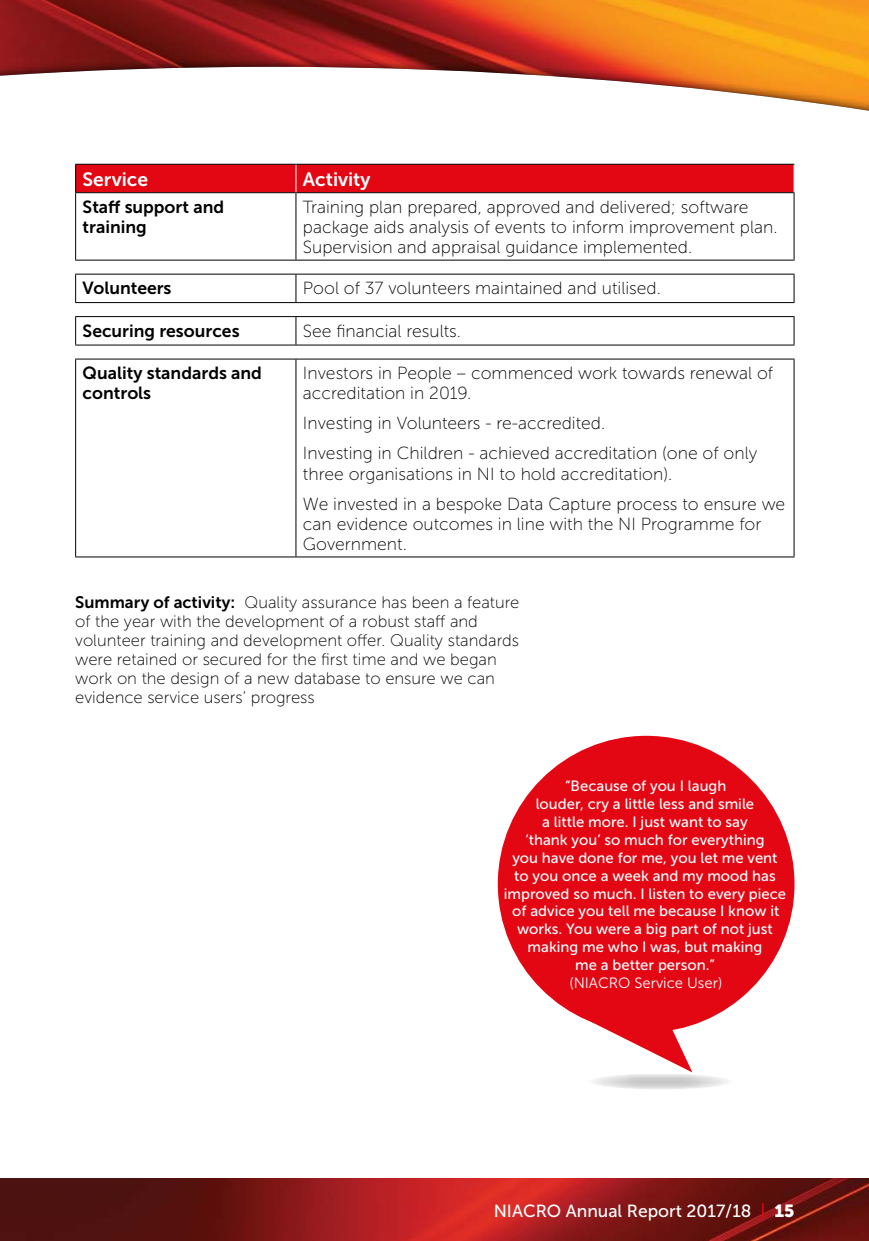
<style>
.page{position:relative;width:869px;height:1241px;background:#fff}
.page>*{position:absolute;margin:0;border:0;box-sizing:border-box;transform-origin:0 0}
.t1{font:19.25px "Museo Sans 700";color:#fff}
.t2{font:17.5px/20.1px "Museo Sans 100";color:#000}
.t3{font:17.5px/20.1px "Museo Sans 700";color:#000}
.t4{font:17.5px "Museo Sans 500";color:#fff}
.t5{font:16.62px/19.1px "Museo Sans 100";color:#000}
.t6{font:14.88px/17.8px "Museo Sans 500";color:#fff;text-align:center}
.t7{font:14.88px "Museo Sans 300";color:#fff}
.s1{font-family:"Museo Sans 700"}
.s2{color:#e30613}
.s3{font-family:"Museo Sans 900"}
</style>
<div class="page">
<img style="left:0;top:1178px;width:868px;height:62px">
<svg style="left:0;top:0;width:868px;height:165px"></svg>
<svg style="left:76px;top:193px;width:717px;height:363px"></svg>
<hr style="left:75px;top:193px;width:1px;height:67px;background:#000">
<hr style="left:295px;top:193px;width:1px;height:67px;background:#000">
<hr style="left:793px;top:193px;width:1px;height:67px;background:#000">
<hr style="left:75px;top:260px;width:221px;height:1px;background:#000">
<hr style="left:296px;top:260px;width:498px;height:1px;background:#000">
<hr style="left:75px;top:274px;width:221px;height:1px;background:#000">
<svg style="left:75px;top:274px;width:1px;height:28px"></svg>
<hr style="left:296px;top:274px;width:498px;height:1px;background:#000">
<svg style="left:295px;top:274px;width:1px;height:28px"></svg>
<svg style="left:793px;top:274px;width:1px;height:28px"></svg>
<hr style="left:75px;top:302px;width:221px;height:1px;background:#000">
<hr style="left:296px;top:302px;width:498px;height:1px;background:#000">
<hr style="left:75px;top:316px;width:221px;height:1px;background:#000">
<svg style="left:75px;top:317px;width:1px;height:27px"></svg>
<hr style="left:296px;top:316px;width:498px;height:1px;background:#000">
<svg style="left:295px;top:317px;width:1px;height:27px"></svg>
<svg style="left:793px;top:317px;width:1px;height:27px"></svg>
<hr style="left:75px;top:344px;width:221px;height:1px;background:#000">
<hr style="left:296px;top:344px;width:498px;height:1px;background:#000">
<hr style="left:75px;top:358px;width:221px;height:1px;background:#000">
<hr style="left:75px;top:359px;width:1px;height:197px;background:#000">
<hr style="left:296px;top:358px;width:498px;height:1px;background:#000">
<hr style="left:295px;top:359px;width:1px;height:197px;background:#000">
<hr style="left:793px;top:359px;width:1px;height:197px;background:#000">
<hr style="left:75px;top:556px;width:221px;height:1px;background:#000">
<hr style="left:296px;top:556px;width:498px;height:1px;background:#000">
<svg style="left:75px;top:164px;width:719px;height:29px;background:#d60713"></svg>
<div style="left:497px;top:735px;width:297px;height:297px;background:#e30613;border-radius:50%"></div>
<svg style="left:574px;top:1013px;width:118px;height:59px"></svg>
<svg style="left:586px;top:1073px;width:147px;height:16px"></svg>
<p class="t1" style="left:83px;top:168px;width:67px">Service</p>
<p class="t1" style="left:303px;top:168px;width:69px">Activity</p>
<p class="t3" style="left:83px;top:197px;width:143px">Staff support and training</p>
<p class="t2" style="left:303px;top:197px;width:476px">Training plan prepared, approved and delivered; software package aids analysis of events to inform improvement plan.<br>Supervision and appraisal guidance implemented.</p>
<p class="t3" style="left:83px;top:278px;width:90px">Volunteers</p>
<p class="t2" style="left:303px;top:278px;width:359px">Pool of 37 volunteers maintained and utilised.</p>
<p class="t3" style="left:83px;top:320px;width:158px">Securing resources</p>
<p class="t2" style="left:303px;top:321px;width:159px">See financial results.</p>
<p class="t3" style="left:83px;top:363px;width:181px">Quality standards and controls</p>
<p class="t2" style="left:303px;top:363px;width:471px">Investors in People – commenced work towards renewal of accreditation in 2019.</p>
<p class="t2" style="left:303px;top:408px;width:455px;line-height:30.1px">Investing in Volunteers - re-accredited.<br>Investing in Children - achieved accreditation (one of only</p>
<p class="t2" style="left:303px;top:458px;width:483px;line-height:30.1px">three organisations in NI to hold accreditation).<br>We invested in a bespoke Data Capture process to ensure we</p>
<p class="t2" style="left:303px;top:514px;width:460px">can evidence outcomes in line with the NI Programme for<br>Government.</p>
<p class="t5" style="left:75px;top:592px;width:445px"><span class="s1">Summary of activity:</span> Quality assurance has been a feature of the year with the development of a robust staff and volunteer training and development offer. Quality standards were retained or secured for the first time and we began work on the design of a new database to ensure we can evidence service users’ progress</p>
<p class="t6" style="left:503px;top:777px;width:284px">“Because of you I laugh<br>louder, cry a little less and smile<br>a little more. I just want to say<br>‘thank you’ so much for everything<br>you have done for me, you let me vent to you once a week and my mood has improved so much. I listen to every piece of advice you tell me because I know it works. You were a big part of not just making me who I was, but making<br>me a better person.”</p>
<p class="t7" style="left:569px;top:974px;width:154px">(NIACRO Service User)</p>
<p class="t4" style="left:493px;top:1200px;width:302px">NIACRO Annual Report 2017/18 <span class="s2">|</span> <span class="s3">15</span></p>
</div>
